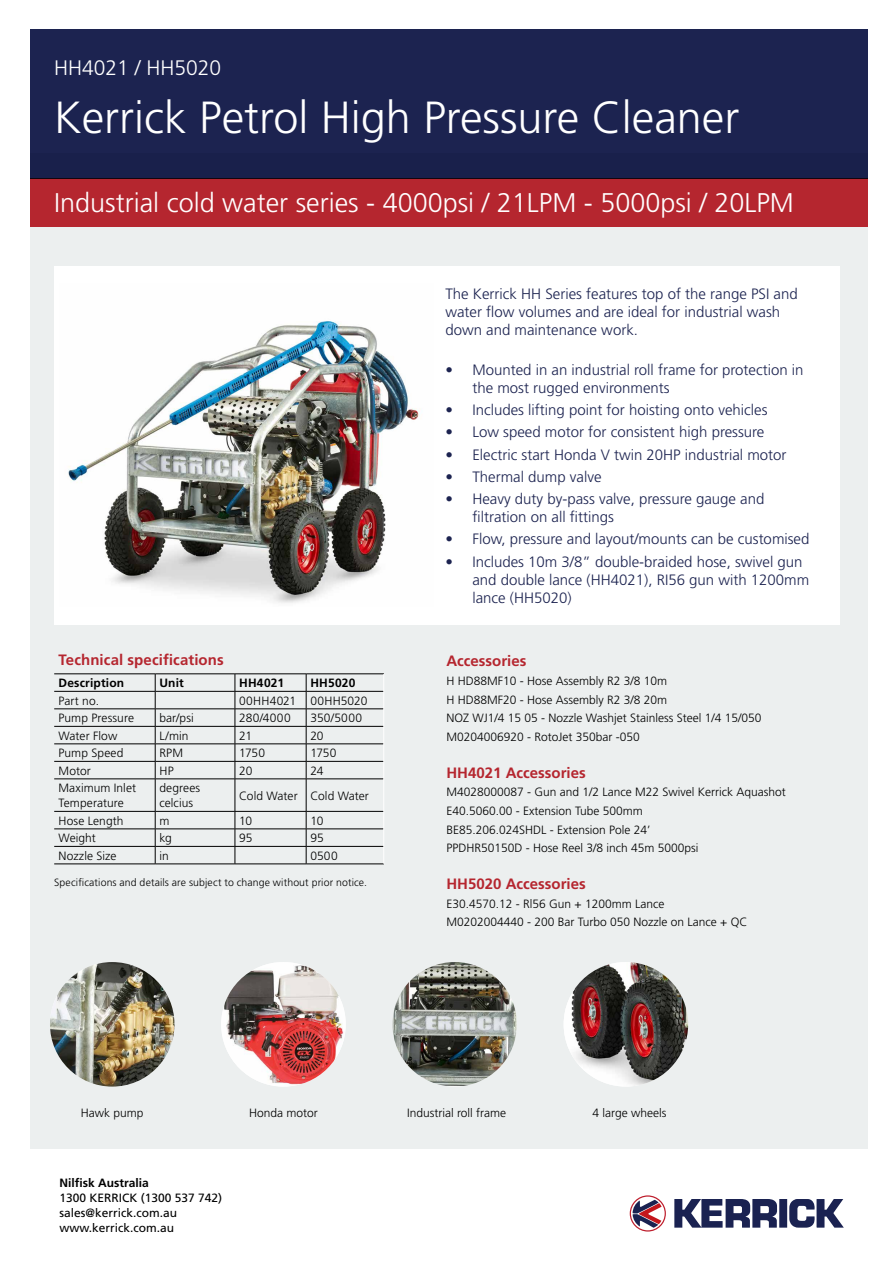
<style>
.page{position:relative;width:893px;height:1263px;background:#fff}
.page>*{position:absolute;margin:0;border:0;box-sizing:border-box;transform-origin:0 0}
.t1{font:300 45px "Frutiger LT Std";color:#fff}
.t2{font:300 27px "Frutiger LT Std";color:#fff}
.t3{font:300 21px "Frutiger LT Std";color:#fff}
.t4{font:300 15px/18px "Frutiger LT Std";color:#1c2350}
.t5{font:700 15px "Frutiger LT Std";color:#b5262f}
.t6{font:300 12px/18.6px "Frutiger LT Std";color:#000}
.t7{font:12px/15px "Frutiger LT Std";color:#000}
.t8{font:700 12px "Frutiger LT Std";letter-spacing:.01em;color:#000}
.t9{font:300 10.5px "Frutiger LT Std";letter-spacing:.01em;color:#000}
</style>
<div class="page">
<div style="left:30px;top:153px;width:837px;height:995px;background:#ecefef"></div>
<div style="left:30px;top:178px;width:837px;height:49px;background:#b5262f"></div>
<hr style="left:54px;top:673px;width:101px;height:1px;background:#000">
<hr style="left:155px;top:673px;width:80px;height:1px;background:#000">
<hr style="left:54px;top:691px;width:101px;height:1px;background:#000">
<hr style="left:155px;top:691px;width:80px;height:1px;background:#000">
<hr style="left:54px;top:709px;width:101px;height:1px;background:#000">
<hr style="left:155px;top:709px;width:80px;height:1px;background:#000">
<hr style="left:54px;top:726px;width:101px;height:1px;background:#000">
<hr style="left:155px;top:726px;width:80px;height:1px;background:#000">
<hr style="left:54px;top:744px;width:101px;height:1px;background:#000">
<hr style="left:155px;top:744px;width:80px;height:1px;background:#000">
<hr style="left:54px;top:761px;width:101px;height:1px;background:#000">
<hr style="left:155px;top:761px;width:80px;height:1px;background:#000">
<svg style="left:155px;top:674px;width:1px;height:105px"></svg>
<hr style="left:54px;top:779px;width:101px;height:1px;background:#000">
<hr style="left:155px;top:779px;width:80px;height:1px;background:#000">
<hr style="left:155px;top:779px;width:1px;height:32px;background:#000">
<hr style="left:54px;top:811px;width:101px;height:1px;background:#000">
<hr style="left:155px;top:811px;width:80px;height:1px;background:#000">
<hr style="left:54px;top:829px;width:101px;height:1px;background:#000">
<hr style="left:155px;top:829px;width:80px;height:1px;background:#000">
<hr style="left:54px;top:846px;width:101px;height:1px;background:#000">
<hr style="left:155px;top:846px;width:80px;height:1px;background:#000">
<svg style="left:155px;top:812px;width:1px;height:52px"></svg>
<hr style="left:54px;top:864px;width:101px;height:1px;background:#000">
<hr style="left:155px;top:864px;width:80px;height:1px;background:#000">
<hr style="left:235px;top:673px;width:71px;height:1px;background:#000">
<hr style="left:306px;top:673px;width:78px;height:1px;background:#000">
<hr style="left:235px;top:691px;width:71px;height:1px;background:#000">
<hr style="left:306px;top:691px;width:78px;height:1px;background:#000">
<hr style="left:235px;top:709px;width:71px;height:1px;background:#000">
<hr style="left:306px;top:709px;width:78px;height:1px;background:#000">
<hr style="left:235px;top:726px;width:71px;height:1px;background:#000">
<hr style="left:306px;top:726px;width:78px;height:1px;background:#000">
<hr style="left:235px;top:744px;width:71px;height:1px;background:#000">
<hr style="left:306px;top:744px;width:78px;height:1px;background:#000">
<hr style="left:235px;top:761px;width:71px;height:1px;background:#000">
<svg style="left:235px;top:674px;width:1px;height:105px"></svg>
<hr style="left:306px;top:761px;width:78px;height:1px;background:#000">
<svg style="left:306px;top:674px;width:1px;height:105px"></svg>
<hr style="left:235px;top:779px;width:71px;height:1px;background:#000">
<hr style="left:235px;top:779px;width:1px;height:32px;background:#000">
<hr style="left:306px;top:779px;width:78px;height:1px;background:#000">
<hr style="left:306px;top:779px;width:1px;height:32px;background:#000">
<hr style="left:235px;top:811px;width:71px;height:1px;background:#000">
<hr style="left:306px;top:811px;width:78px;height:1px;background:#000">
<hr style="left:235px;top:829px;width:71px;height:1px;background:#000">
<hr style="left:306px;top:829px;width:78px;height:1px;background:#000">
<hr style="left:235px;top:846px;width:71px;height:1px;background:#000">
<svg style="left:235px;top:812px;width:1px;height:52px"></svg>
<hr style="left:306px;top:846px;width:78px;height:1px;background:#000">
<svg style="left:306px;top:812px;width:1px;height:52px"></svg>
<hr style="left:235px;top:864px;width:71px;height:1px;background:#000">
<hr style="left:306px;top:864px;width:78px;height:1px;background:#000">
<svg style="left:383px;top:674px;width:1px;height:105px"></svg>
<hr style="left:383px;top:779px;width:1px;height:32px;background:#fff">
<svg style="left:383px;top:811px;width:1px;height:53px"></svg>
<div style="left:54px;top:266px;width:786px;height:359px;background:#fff"></div>
<div style="left:30px;top:30px;width:837px;height:149px;background:#1c2350"></div>
<svg style="left:630px;top:1195px;width:36px;height:36px"></svg>
<svg style="left:674px;top:1199px;width:103px;height:29px"></svg>
<svg style="left:789px;top:1199px;width:55px;height:29px"></svg>
<div style="left:779px;top:1199px;width:7px;height:29px;background:#1a2251"></div>
<img style="left:50px;top:962px;width:125px;height:124px;border-radius:62px">
<img style="left:221px;top:962px;width:125px;height:124px;border-radius:62px">
<img style="left:392px;top:962px;width:125px;height:124px;border-radius:62px">
<img style="left:564px;top:962px;width:124px;height:124px;border-radius:62px">
<img style="left:68px;top:321px;width:351px;height:282px">
<h3 class="t3" style="left:54px;top:56px;width:168px">HH4021 / HH5020</h3>
<h1 class="t1" style="left:54px;top:92px;width:687px">Kerrick Petrol High Pressure Cleaner</h1>
<h2 class="t2" style="left:54px;top:187px;width:741px">Industrial cold water series - 4000psi / 21LPM - 5000psi / 20LPM</h2>
<p class="t5" style="left:58px;top:651px;width:167px">Technical specifications</p>
<p class="t8" style="left:58px;top:676px;width:67px">Description</p>
<p class="t8" style="left:159px;top:676px;width:26px">Unit</p>
<p class="t8" style="left:239px;top:676px;width:46px">HH4021</p>
<p class="t8" style="left:310px;top:676px;width:47px">HH5020</p>
<p class="t6" style="left:58px;top:691px;width:42px">Part no.</p>
<p class="t6" style="left:239px;top:691px;width:130px">00HH4021 00HH5020</p>
<p class="t6" style="left:58px;top:709px;width:77px">Pump Pressure</p>
<p class="t6" style="left:159px;top:709px;width:36px">bar/psi</p>
<p class="t6" style="left:239px;top:709px;width:53px">280/4000</p>
<p class="t6" style="left:310px;top:709px;width:53px">350/5000</p>
<p class="t6" style="left:58px;top:726px;width:60px">Water Flow</p>
<p class="t6" style="left:159px;top:726px;width:31px">L/min</p>
<p class="t6" style="left:239px;top:726px;width:14px">21</p>
<p class="t6" style="left:310px;top:726px;width:15px">20</p>
<p class="t6" style="left:58px;top:744px;width:66px">Pump Speed</p>
<p class="t6" style="left:159px;top:744px;width:25px">RPM</p>
<p class="t6" style="left:239px;top:744px;width:27px">1750</p>
<p class="t6" style="left:310px;top:744px;width:27px">1750</p>
<p class="t6" style="left:58px;top:761px;width:34px">Motor</p>
<p class="t6" style="left:159px;top:761px;width:16px">HP</p>
<p class="t6" style="left:239px;top:761px;width:15px">20</p>
<p class="t6" style="left:310px;top:761px;width:15px">24</p>
<p class="t6" style="left:58px;top:781px;width:79px;line-height:15px">Maximum Inlet<br>Temperature</p>
<p class="t6" style="left:159px;top:781px;width:42px;line-height:15px">degrees celcius</p>
<p class="t6" style="left:239px;top:786px;width:131px">Cold Water Cold Water</p>
<p class="t6" style="left:58px;top:811px;width:67px">Hose Length</p>
<p class="t6" style="left:159px;top:811px;width:11px">m</p>
<p class="t6" style="left:239px;top:811px;width:14px">10</p>
<p class="t6" style="left:310px;top:811px;width:14px">10</p>
<p class="t6" style="left:58px;top:829px;width:39px">Weight</p>
<p class="t6" style="left:159px;top:829px;width:14px">kg</p>
<p class="t6" style="left:239px;top:829px;width:15px">95</p>
<p class="t6" style="left:310px;top:829px;width:15px">95</p>
<p class="t6" style="left:58px;top:846px;width:60px">Nozzle Size</p>
<p class="t6" style="left:159px;top:846px;width:11px">in</p>
<p class="t6" style="left:310px;top:846px;width:29px">0500</p>
<p class="t9" style="left:54px;top:876px;width:314px">Specifications and details are subject to change without prior notice.</p>
<p class="t4" style="left:445px;top:285px;width:354px">The Kerrick HH Series features top of the range PSI and water flow volumes and are ideal for industrial wash down and maintenance work.</p>
<p class="t4" style="left:472px;top:361px;width:333px;text-indent:-27px">• Mounted in an industrial roll frame for protection in the most rugged environments</p>
<p class="t4" style="left:445px;top:401px;width:324px">• Includes lifting point for hoisting onto vehicles</p>
<p class="t4" style="left:445px;top:423px;width:321px">• Low speed motor for consistent high pressure</p>
<p class="t4" style="left:445px;top:446px;width:343px">• Electric start Honda V twin 20HP industrial motor</p>
<p class="t4" style="left:445px;top:468px;width:158px">• Thermal dump valve</p>
<p class="t4" style="left:472px;top:490px;width:294px;text-indent:-27px">• Heavy duty by-pass valve, pressure gauge and filtration on all fittings</p>
<p class="t4" style="left:445px;top:530px;width:366px">• Flow, pressure and layout/mounts can be customised</p>
<p class="t4" style="left:472px;top:553px;width:338px;text-indent:-27px">• Includes 10m 3/8” double-braided hose, swivel gun and double lance (HH4021), RI56 gun with 1200mm lance (HH5020)</p>
<p class="t5" style="left:446px;top:652px;width:81px">Accessories</p>
<p class="t6" style="left:446px;top:672px;width:316px">H HD88MF10 - Hose Assembly R2 3/8 10m<br>H HD88MF20 - Hose Assembly R2 3/8 20m<br>NOZ WJ1/4 15 05 - Nozzle Washjet Stainless Steel 1/4 15/050<br>M0204006920 - RotoJet 350bar -050</p>
<p class="t5" style="left:446px;top:764px;width:141px">HH4021 Accessories</p>
<p class="t6" style="left:446px;top:783px;width:341px">M4028000087 - Gun and 1/2 Lance M22 Swivel Kerrick Aquashot E40.5060.00 - Extension Tube 500mm<br>BE85.206.024SHDL - Extension Pole 24’<br>PPDHR50150D - Hose Reel 3/8 inch 45m 5000psi</p>
<p class="t5" style="left:446px;top:875px;width:141px">HH5020 Accessories</p>
<p class="t6" style="left:446px;top:894px;width:302px">E30.4570.12 - Rl56 Gun + 1200mm Lance<br>M0202004440 - 200 Bar Turbo 050 Nozzle on Lance + QC</p>
<p class="t6" style="left:81px;top:1103px;width:64px">Hawk pump</p>
<p class="t6" style="left:249px;top:1103px;width:70px">Honda motor</p>
<p class="t6" style="left:407px;top:1103px;width:101px">Industrial roll frame</p>
<p class="t6" style="left:592px;top:1103px;width:76px">4 large wheels</p>
<p class="t8" style="left:60px;top:1175px;width:91px">Nilfisk Australia</p>
<p class="t7" style="left:60px;top:1190px;width:164px">1300 KERRICK (1300 537 742) sales@kerrick.com.au www.kerrick.com.au</p>
</div>
